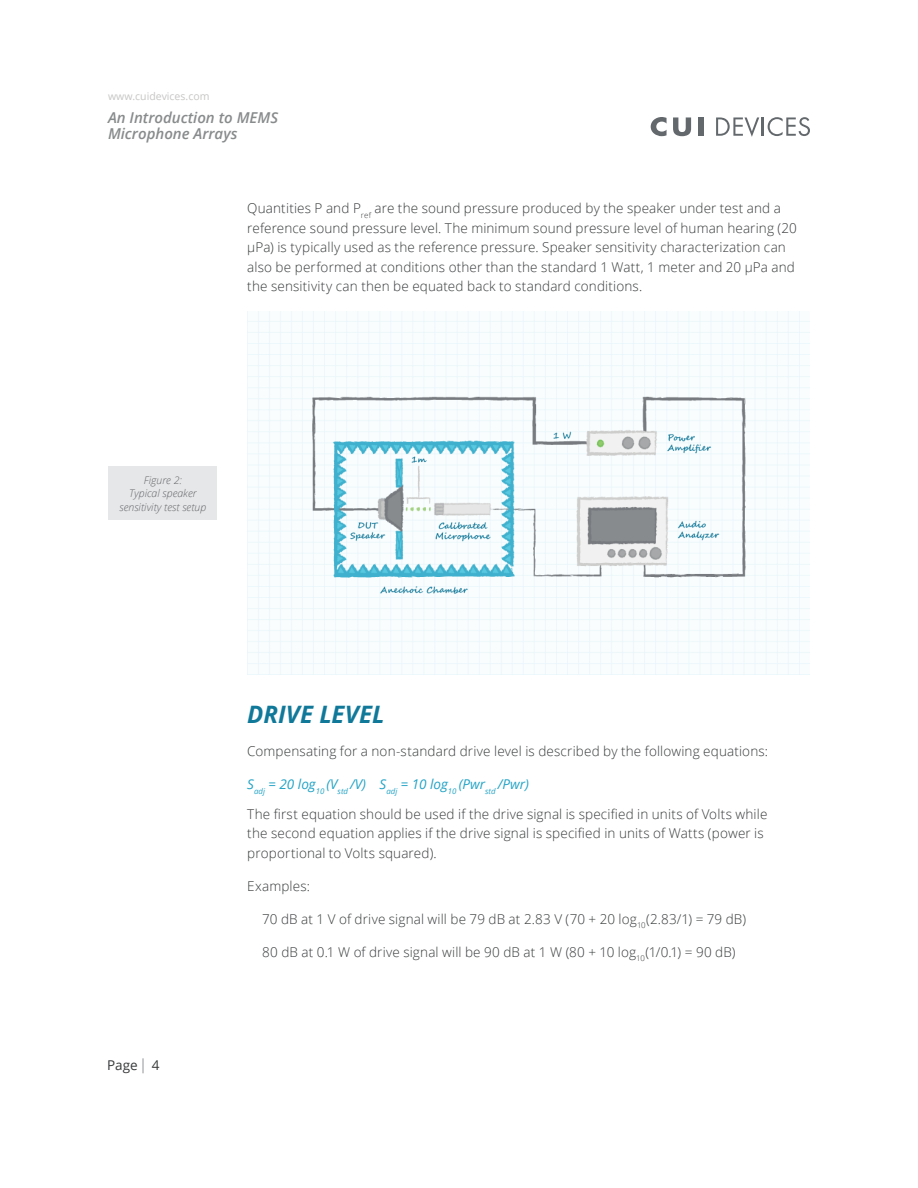
<style>
.page{position:relative;width:918px;height:1188px;background:#fff}
.page>*{position:absolute;margin:0;border:0;box-sizing:border-box;transform-origin:0 0}
.t1{font:italic 700 24px "Open Sans";letter-spacing:.005em;color:#10799a}
.t2{font:italic 600 15px/16.5px "Open Sans";color:#888b8c}
.t3{font:300 13.5px/19.5px "Open Sans";letter-spacing:.01em;color:#37393a}
.t4{font:13.5px "Open Sans";color:#37393a}
.t5{font:italic 300 10.5px/13.5px "Open Sans";color:#63666a;text-align:center}
.t6{font:10.5px "Open Sans";color:#c7c6c5}
.s1{font-weight:400;font-style:italic;color:#24a4c6}
</style>
<div class="page">
<svg style="left:716px;top:117px;width:94px;height:20px"></svg>
<svg style="left:651px;top:117px;width:16px;height:19px"></svg>
<svg style="left:673px;top:117px;width:18px;height:19px"></svg>
<div style="left:698px;top:117px;width:5px;height:19px;background:#63686c"></div>
<svg style="left:143px;top:1058px;width:1px;height:15px"></svg>
<img style="left:247px;top:311px;width:563px;height:364px">
<div style="left:109px;top:466px;width:108px;height:54px;background:#e6e7e8"></div>
<p class="t6" style="left:108px;top:89px;width:103px">www.cuidevices.com</p>
<p class="t2" style="left:108px;top:109px;width:172px">An Introduction to MEMS<br>Microphone Arrays</p>
<p class="t3" style="left:247px;top:198px;width:551px">Quantities P and P<sub>ref</sub> are the sound pressure produced by the speaker under test and a reference sound pressure level. The minimum sound pressure level of human hearing (20 µPa) is typically used as the reference pressure. Speaker sensitivity characterization can also be performed at conditions other than the standard 1 Watt, 1 meter and 20 µPa and the sensitivity can then be equated back to standard conditions.</p>
<p class="t5" style="left:120px;top:473px;width:88px">Figure 2:<br>Typical speaker sensitivity test setup</p>
<p class="t4" style="left:107px;top:1056px;width:54px">Page 4</p>
<h1 class="t1" style="left:247px;top:698px;width:139px">DRIVE LEVEL</h1>
<p class="t3" style="left:247px;top:741px;width:522px">Compensating for a non-standard drive level is described by the following equations:</p>
<p class="t3" style="left:247px;top:769px;width:522px;line-height:29.5px"><span class="s1">S</span><sub>adj</sub> <span class="s1">= 20 log</span><sub>10</sub> <span class="s1">(V</span><sub>std</sub> <span class="s1">/V) S</span><sub>adj</sub> <span class="s1">= 10 log</span><sub>10</sub> <span class="s1">(Pwr</span><sub>std</sub> <span class="s1">/Pwr)<br></span>The first equation should be used if the drive signal is specified in units of Volts while</p>
<p class="t3" style="left:247px;top:823px;width:518px">the second equation applies if the drive signal is specified in units of Watts (power is proportional to Volts squared).</p>
<p class="t3" style="left:247px;top:876px;width:64px">Examples:</p>
<p class="t3" style="left:262px;top:909px;width:485px">70 dB at 1 V of drive signal will be 79 dB at 2.83 V (70 + 20 log<sub>10</sub>(2.83/1) = 79 dB)</p>
<p class="t3" style="left:262px;top:942px;width:475px">80 dB at 0.1 W of drive signal will be 90 dB at 1 W (80 + 10 log<sub>10</sub>(1/0.1) = 90 dB)</p>
</div>
